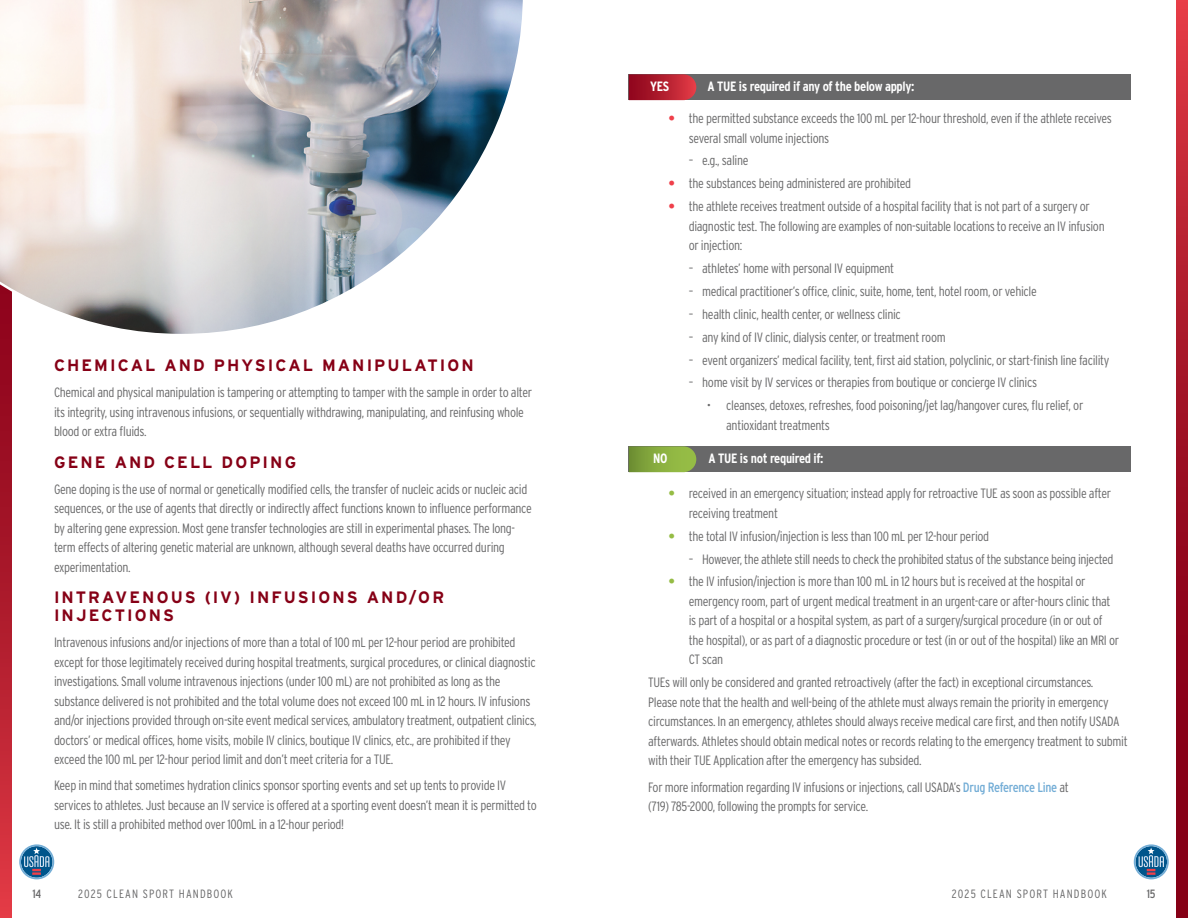
<style>
.page{position:relative;width:1188px;height:918px;background:#fff}
.page>*{position:absolute;margin:0;border:0;box-sizing:border-box;transform-origin:0 0}
.t1{font:700 16.5px/18px "Interstate";letter-spacing:.125em;color:#860016}
.t2{font:300 condensed 13.5px/19.5px "Interstate";letter-spacing:-.025em;color:#686869}
.t3{font:700 condensed 13.5px "Interstate";letter-spacing:-.025em;color:#fff}
.t4{font:300 condensed 12px "Interstate";letter-spacing:.09em;color:#686869}
.t5{font:condensed 12px "Interstate";color:#686869}
.s1{font-weight:700;font-stretch:normal;color:#ef404a}
.s2{font-weight:700;font-stretch:normal;color:#95bc45}
.s3{font-weight:400;color:#73add6}
</style>
<div class="page">
<svg style="left:0;top:336px;width:11px;height:582px"></svg>
<svg style="left:1176px;top:0;width:12px;height:918px"></svg>
<div style="left:629px;top:74px;width:502px;height:26px;background:#686869"></div>
<div style="left:629px;top:446px;width:502px;height:26px;background:#686869"></div>
<svg style="left:629px;top:74px;width:67px;height:26px"></svg>
<svg style="left:629px;top:446px;width:67px;height:26px"></svg>
<svg style="left:0;top:0;width:523px;height:336px"></svg>
<svg style="left:19px;top:844px;width:36px;height:36px"></svg>
<svg style="left:1133px;top:844px;width:36px;height:36px"></svg>
<p class="t1" style="left:54px;top:356px;width:421px">CHEMICAL AND PHYSICAL MANIPULATION</p>
<p class="t2" style="left:54px;top:383px;width:480px">Chemical and physical manipulation is tampering or attempting to tamper with the sample in order to alter its integrity, using intravenous infusions, or sequentially withdrawing, manipulating, and reinfusing whole blood or extra fluids.</p>
<p class="t1" style="left:54px;top:453px;width:244px">GENE AND CELL DOPING</p>
<p class="t2" style="left:54px;top:479px;width:479px">Gene doping is the use of normal or genetically modified cells, the transfer of nucleic acids or nucleic acid sequences, or the use of agents that directly or indirectly affect functions known to influence performance by altering gene expression. Most gene transfer technologies are still in experimental phases. The long&shy;term effects of altering genetic material are unknown, although several deaths have occurred during experimentation.</p>
<p class="t1" style="left:54px;top:588px;width:392px">INTRAVENOUS (IV) INFUSIONS AND/OR<br>INJECTIONS</p>
<p class="t2" style="left:54px;top:632px;width:484px">Intravenous infusions and/or injections of more than a total of 100 mL per 12-hour period are prohibited except for those legitimately received during hospital treatments, surgical procedures, or clinical diagnostic investigations. Small volume intravenous injections (under 100 mL) are not prohibited as long as the substance delivered is not prohibited and the total volume does not exceed 100 mL in 12 hours. IV infusions and/or injections provided through on-site event medical services, ambulatory treatment, outpatient clinics, doctors’ or medical offices, home visits, mobile IV clinics, boutique IV clinics, etc., are prohibited if they exceed the 100 mL per 12-hour period limit and don’t meet criteria for a TUE.</p>
<p class="t2" style="left:54px;top:776px;width:484px">Keep in mind that sometimes hydration clinics sponsor sporting events and set up tents to provide IV services to athletes. Just because an IV service is offered at a sporting event doesn’t mean it is permitted to use. It is still a prohibited method over 100mL in a 12-hour period!</p>
<p class="t3" style="left:650px;top:78px;width:21px">YES</p>
<p class="t3" style="left:707px;top:78px;width:209px">A TUE is required if any of the below apply:</p>
<p class="t2" style="left:689px;top:108px;width:425px;text-indent:-20px"><span class="s1">•</span> the permitted substance exceeds the 100 mL per 12-hour threshold, even if the athlete receives several small volume injections</p>
<p class="t2" style="left:689px;top:151px;width:61px">– e.g., saline</p>
<p class="t2" style="left:668px;top:174px;width:244px"><span class="s1">•</span> the substances being administered are prohibited</p>
<p class="t2" style="left:689px;top:197px;width:418px;text-indent:-20px"><span class="s1">•</span> the athlete receives treatment outside of a hospital facility that is not part of a surgery or diagnostic test. The following are examples of non-suitable locations to receive an IV infusion or injection:</p>
<p class="t2" style="left:689px;top:258px;width:207px">– athletes’ home with personal IV equipment</p>
<p class="t2" style="left:689px;top:281px;width:350px">– medical practitioner’s office, clinic, suite, home, tent, hotel room, or vehicle</p>
<p class="t2" style="left:689px;top:304px;width:214px">– health clinic, health center, or wellness clinic</p>
<p class="t2" style="left:689px;top:327px;width:258px">– any kind of IV clinic, dialysis center, or treatment room</p>
<p class="t2" style="left:689px;top:350px;width:422px">– event organizers’ medical facility, tent, first aid station, polyclinic, or start-finish line facility</p>
<p class="t2" style="left:689px;top:373px;width:350px">– home visit by IV services or therapies from boutique or concierge IV clinics</p>
<p class="t2" style="left:726px;top:396px;width:359px;text-indent:-19px">• cleanses, detoxes, refreshes, food poisoning/jet lag/hangover cures, flu relief, or antioxidant treatments</p>
<p class="t3" style="left:653px;top:450px;width:16px">NO</p>
<p class="t3" style="left:709px;top:450px;width:117px">A TUE is not required if:</p>
<p class="t2" style="left:689px;top:484px;width:424px;text-indent:-20px"><span class="s2">•</span> received in an emergency situation; instead apply for retroactive TUE as soon as possible after receiving treatment</p>
<p class="t2" style="left:668px;top:526px;width:322px"><span class="s2">•</span> the total IV infusion/injection is less than 100 mL per 12-hour period</p>
<p class="t2" style="left:689px;top:549px;width:426px">– However, the athlete still needs to check the prohibited status of the substance being injected</p>
<p class="t2" style="left:689px;top:572px;width:432px;text-indent:-20px"><span class="s2">•</span> the IV infusion/injection is more than 100 mL in 12 hours but is received at the hospital or emergency room, part of urgent medical treatment in an urgent-care or after-hours clinic that is part of a hospital or a hospital system, as part of a surgery/surgical procedure (in or out of the hospital), or as part of a diagnostic procedure or test (in or out of the hospital) like an MRI or CT scan</p>
<p class="t2" style="left:648px;top:673px;width:481px">TUEs will only be considered and granted retroactively (after the fact) in exceptional circumstances.<br>Please note that the health and well-being of the athlete must always remain the priority in emergency circumstances. In an emergency, athletes should always receive medical care first, and then notify USADA afterwards. Athletes should obtain medical notes or records relating to the emergency treatment to submit with their TUE Application after the emergency has subsided.</p>
<p class="t2" style="left:648px;top:777px;width:422px">For more information regarding IV infusions or injections, call USADA’s <span class="s3">Drug Reference Line</span> at (719) 785-2000, following the prompts for service.</p>
<p class="t5" style="left:32px;top:886px;width:10px">14</p>
<p class="t4" style="left:78px;top:886px;width:157px">2025 CLEAN SPORT HANDBOOK</p>
<p class="t4" style="left:952px;top:886px;width:157px">2025 CLEAN SPORT HANDBOOK</p>
<p class="t5" style="left:1147px;top:886px;width:10px">15</p>
</div>
